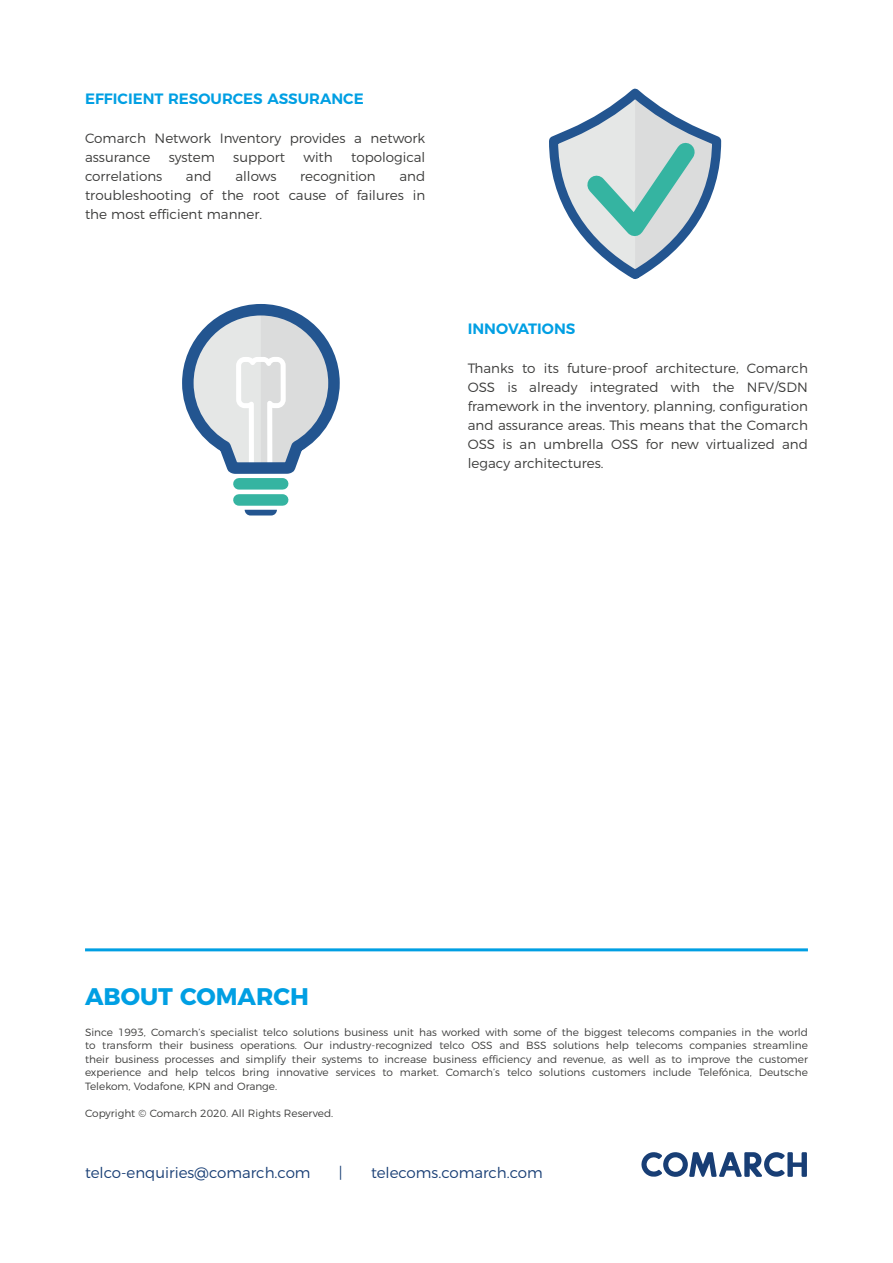
<style>
.page{position:relative;width:893px;height:1263px;background:#fff}
.page>*{position:absolute;margin:0;border:0;box-sizing:border-box;transform-origin:0 0}
.TXT_0{font:700 24px "Montserrat";color:#009fe3}
.TXT_0-2{font:300 15px "Montserrat";color:#183e75}
.N3{font:600 15px "Montserrat";color:#009fe3}
.TXT_0-3{font:300 13.5px/19.2px "Montserrat";color:#3c3c3b;text-align:justify}
.t1{font:300 10.5px/13.5px "Montserrat";color:#3c3c3b;text-align:justify}
</style>
<div class="page">
<div style="left:239px;top:478px;width:44px;height:12px;background:#35b4a1"></div>
<div style="left:239px;top:494px;width:44px;height:12px;background:#35b4a1"></div>
<svg style="left:245px;top:510px;width:32px;height:5px"></svg>
<svg style="left:182px;top:304px;width:158px;height:176px"></svg>
<svg style="left:549px;top:88px;width:173px;height:191px"></svg>
<hr style="left:85px;top:948px;width:723px;height:3px;background:#009fe3">
<svg style="left:641px;top:1152px;width:166px;height:25px"></svg>
<p class="N3" style="left:85px;top:87px;width:280px">EFFICIENT RESOURCES ASSURANCE</p>
<p class="TXT_0-3" style="left:85px;top:127px;width:342px">Comarch Network Inventory provides a network assurance</p>
<p class="TXT_0-3" style="left:169px;top:146px;width:48px">system</p>
<p class="TXT_0-3" style="left:233px;top:146px;width:53px">support</p>
<p class="TXT_0-3" style="left:303px;top:146px;width:31px">with</p>
<p class="TXT_0-3" style="left:351px;top:146px;width:75px">topological</p>
<p class="TXT_0-3" style="left:85px;top:165px;width:342px;text-indent:314px">and troubleshooting of the root cause of failures in the most efficient manner.</p>
<p class="TXT_0-3" style="left:85px;top:165px;width:79px">correlations</p>
<p class="TXT_0-3" style="left:186px;top:165px;width:27px">and</p>
<p class="TXT_0-3" style="left:235px;top:165px;width:43px">allows</p>
<p class="TXT_0-3" style="left:300px;top:165px;width:77px">recognition</p>
<p class="N3" style="left:468px;top:317px;width:109px">INNOVATIONS</p>
<p class="TXT_0-3" style="left:468px;top:357px;width:342px">Thanks to its future-proof architecture, Comarch OSS is already integrated with the NFV/SDN framework in the inventory, planning, configuration and assurance areas. This means that the Comarch OSS is an umbrella OSS for new virtualized and legacy architectures.</p>
<p class="TXT_0" style="left:85px;top:977px;width:225px">ABOUT COMARCH</p>
<p class="t1" style="left:85px;top:1024px;width:724px">Since 1993, Comarch’s specialist telco solutions business unit has worked with some of the biggest telecoms companies in the world to transform their business operations. Our industry-recognized telco OSS and BSS solutions help telecoms companies streamline their business processes and simplify their systems to increase business efficiency and revenue, as well as to improve the customer experience and help telcos bring innovative services to market. Comarch’s telco solutions customers include Telefónica, Deutsche Telekom, Vodafone, KPN and Orange.</p>
<p class="t1" style="left:85px;top:1105px;width:250px">Copyright © Comarch 2020. All Rights Reserved.</p>
<p class="TXT_0-2" style="left:85px;top:1161px;width:227px">telco-enquiries@comarch.com</p>
<p class="TXT_0-2" style="left:339px;top:1161px;width:5px">|</p>
<p class="TXT_0-2" style="left:371px;top:1161px;width:173px">telecoms.comarch.com</p>
</div>
